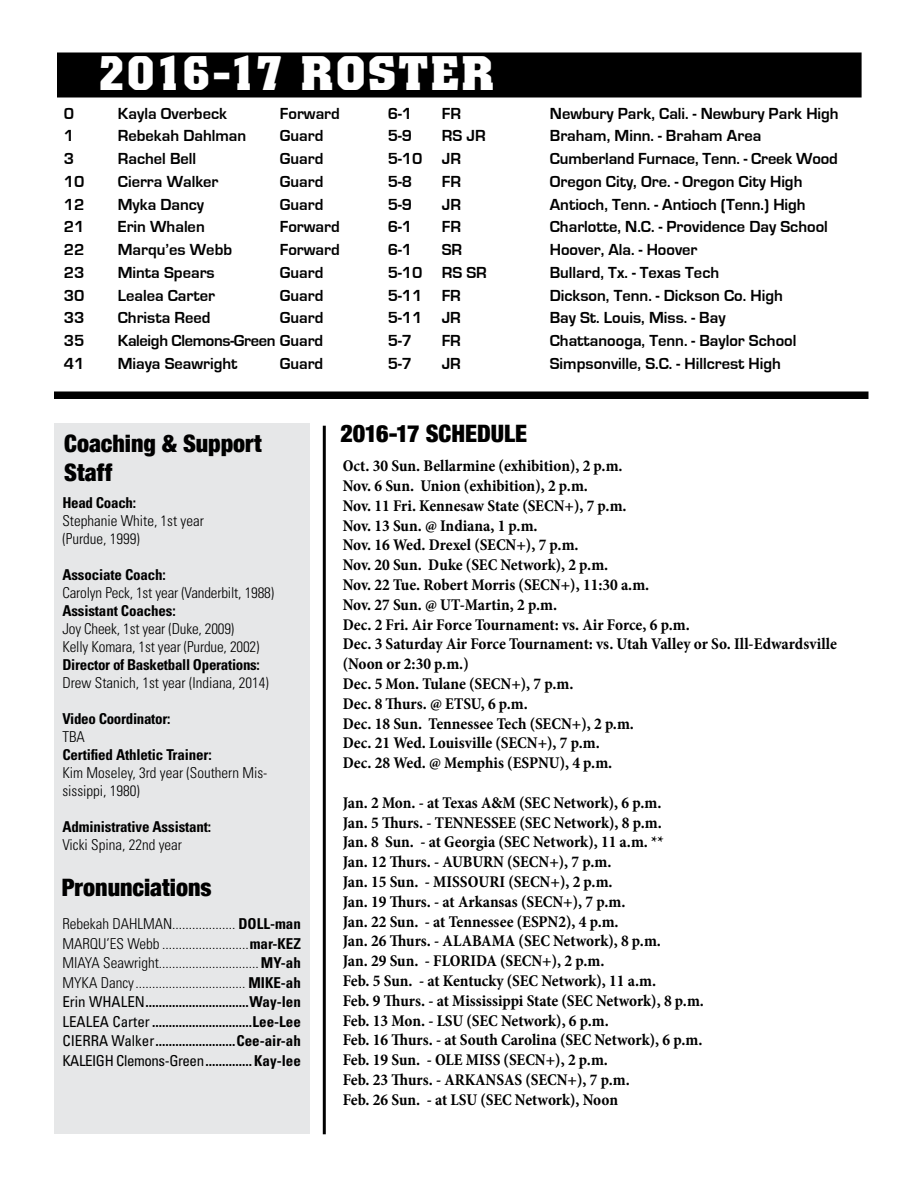
<style>
.page{position:relative;width:918px;height:1188px;background:#fff}
.page>*{position:absolute;margin:0;border:0;box-sizing:border-box;transform-origin:0 0}
.t1{font:700 48px "Colossalis";letter-spacing:.05em;color:#fff}
.t2{font:900 condensed 24px/28.8px "Helvetica Neue";color:#000}
.t3{font:700 condensed 16.5px/19.8px "Minion Pro";color:#000}
.t4{font:700 16.5px "Eurostile";color:#000}
.t5{font:700 16.5px "Eurostile";letter-spacing:-.02em;color:#000}
.t6{font:300 condensed 15px/19.5px "Univers";color:#000}
.t7{font:700 condensed 15px "Univers";letter-spacing:-.01em;color:#000}
.s1{font-weight:700}
.s2{font-weight:400}
</style>
<div class="page">
<div style="left:54px;top:423px;width:256px;height:711px;background:#e6e7e8"></div>
<div style="left:57px;top:52px;width:805px;height:46px;background:#000"></div>
<hr style="left:323px;top:426px;width:3px;height:708px;background:#000">
<div style="left:54px;top:391px;width:814px;height:8px;background:#000"></div>
<h1 class="t1" style="left:98px;top:45px;width:398px">2016-17 ROSTER</h1>
<p class="t4" style="left:64px;top:104px;width:12px">0</p>
<p class="t4" style="left:118px;top:104px;width:111px">Kayla Overbeck</p>
<p class="t4" style="left:280px;top:104px;width:61px">Forward</p>
<p class="t4" style="left:388px;top:104px;width:26px">6-1</p>
<p class="t4" style="left:442px;top:104px;width:21px">FR</p>
<p class="t4" style="left:550px;top:104px;width:290px">Newbury Park, Cali. - Newbury Park High</p>
<p class="t4" style="left:64px;top:127px;width:12px">1</p>
<p class="t4" style="left:118px;top:127px;width:130px">Rebekah Dahlman</p>
<p class="t4" style="left:280px;top:127px;width:45px">Guard</p>
<p class="t4" style="left:388px;top:127px;width:26px">5-9</p>
<p class="t4" style="left:442px;top:127px;width:45px">RS JR</p>
<p class="t4" style="left:550px;top:127px;width:213px">Braham, Minn. - Braham Area</p>
<p class="t4" style="left:64px;top:150px;width:12px">3</p>
<p class="t4" style="left:118px;top:150px;width:80px">Rachel Bell</p>
<p class="t4" style="left:280px;top:150px;width:45px">Guard</p>
<p class="t4" style="left:388px;top:150px;width:75px">5-10 JR</p>
<p class="t4" style="left:550px;top:150px;width:290px">Cumberland Furnace, Tenn. - Creek Wood</p>
<p class="t4" style="left:64px;top:172px;width:22px">10</p>
<p class="t4" style="left:118px;top:172px;width:102px">Cierra Walker</p>
<p class="t4" style="left:280px;top:172px;width:45px">Guard</p>
<p class="t4" style="left:388px;top:172px;width:26px">5-8</p>
<p class="t4" style="left:442px;top:172px;width:21px">FR</p>
<p class="t4" style="left:550px;top:172px;width:254px">Oregon City, Ore. - Oregon City High</p>
<p class="t4" style="left:64px;top:195px;width:22px">12</p>
<p class="t4" style="left:118px;top:195px;width:88px">Myka Dancy</p>
<p class="t4" style="left:280px;top:195px;width:45px">Guard</p>
<p class="t4" style="left:388px;top:195px;width:26px">5-9</p>
<p class="t4" style="left:442px;top:195px;width:21px">JR</p>
<p class="t4" style="left:550px;top:195px;width:257px">Antioch, Tenn. - Antioch (Tenn.) High</p>
<p class="t4" style="left:64px;top:218px;width:22px">21</p>
<p class="t4" style="left:118px;top:218px;width:88px">Erin Whalen</p>
<p class="t4" style="left:280px;top:218px;width:61px">Forward</p>
<p class="t4" style="left:388px;top:218px;width:26px">6-1</p>
<p class="t4" style="left:442px;top:218px;width:21px">FR</p>
<p class="t4" style="left:550px;top:218px;width:280px">Charlotte, N.C. - Providence Day School</p>
<p class="t4" style="left:64px;top:241px;width:22px">22</p>
<p class="t4" style="left:118px;top:241px;width:116px">Marqu’es Webb</p>
<p class="t4" style="left:280px;top:241px;width:61px">Forward</p>
<p class="t4" style="left:388px;top:241px;width:26px">6-1</p>
<p class="t4" style="left:442px;top:241px;width:22px">SR</p>
<p class="t4" style="left:550px;top:241px;width:149px">Hoover, Ala. - Hoover</p>
<p class="t4" style="left:64px;top:263px;width:22px">23</p>
<p class="t4" style="left:118px;top:263px;width:99px">Minta Spears</p>
<p class="t4" style="left:280px;top:263px;width:45px">Guard</p>
<p class="t4" style="left:388px;top:263px;width:101px">5-10 RS SR</p>
<p class="t4" style="left:550px;top:263px;width:171px">Bullard, Tx. - Texas Tech</p>
<p class="t4" style="left:64px;top:286px;width:22px">30</p>
<p class="t4" style="left:118px;top:286px;width:99px">Lealea Carter</p>
<p class="t4" style="left:280px;top:286px;width:45px">Guard</p>
<p class="t4" style="left:388px;top:286px;width:75px">5-11 FR</p>
<p class="t4" style="left:550px;top:286px;width:235px">Dickson, Tenn. - Dickson Co. High</p>
<p class="t4" style="left:64px;top:309px;width:22px">33</p>
<p class="t4" style="left:118px;top:309px;width:94px">Christa Reed</p>
<p class="t4" style="left:280px;top:309px;width:45px">Guard</p>
<p class="t4" style="left:388px;top:309px;width:75px">5-11 JR</p>
<p class="t4" style="left:550px;top:309px;width:177px">Bay St. Louis, Miss. - Bay</p>
<p class="t4" style="left:64px;top:332px;width:22px">35</p>
<p class="t5" style="left:118px;top:332px;width:207px">Kaleigh Clemons-Green Guard</p>
<p class="t4" style="left:388px;top:332px;width:26px">5-7</p>
<p class="t4" style="left:442px;top:332px;width:21px">FR</p>
<p class="t4" style="left:550px;top:332px;width:248px">Chattanooga, Tenn. - Baylor School</p>
<p class="t4" style="left:64px;top:354px;width:22px">41</p>
<p class="t4" style="left:118px;top:354px;width:121px">Miaya Seawright</p>
<p class="t4" style="left:280px;top:354px;width:45px">Guard</p>
<p class="t4" style="left:388px;top:354px;width:26px">5-7</p>
<p class="t4" style="left:442px;top:354px;width:21px">JR</p>
<p class="t4" style="left:550px;top:354px;width:233px">Simpsonville, S.C. - Hillcrest High</p>
<h2 class="t2" style="left:64px;top:428px;width:199px">Coaching &amp; Support<br>Staff</h2>
<p class="t7" style="left:62px;top:494px;width:75px">Head Coach:</p>
<p class="t6" style="left:62px;top:512px;width:143px;line-height:18px">Stephanie White, 1st year (Purdue, 1999)</p>
<p class="t7" style="left:62px;top:566px;width:105px">Associate Coach:</p>
<p class="t6" style="left:62px;top:583px;width:213px">Carolyn Peck, 1st year (Vanderbilt, 1988)</p>
<p class="t7" style="left:62px;top:602px;width:115px">Assistant Coaches:</p>
<p class="t6" style="left:62px;top:620px;width:198px;line-height:18px">Joy Cheek, 1st year (Duke, 2009)<br>Kelly Komara, 1st year (Purdue, 2002)</p>
<p class="t7" style="left:62px;top:656px;width:199px">Director of Basketball Operations:</p>
<p class="t6" style="left:62px;top:673px;width:208px">Drew Stanich, 1st year (Indiana, 2014)</p>
<p class="t7" style="left:62px;top:710px;width:109px">Video Coordinator:</p>
<p class="t6" style="left:62px;top:727px;width:24px">TBA</p>
<p class="t7" style="left:62px;top:746px;width:151px">Certified Athletic Trainer:</p>
<p class="t6" style="left:62px;top:764px;width:207px;line-height:18px">Kim Moseley, 3rd year (Southern Mis&shy;sissippi, 1980)</p>
<p class="t7" style="left:62px;top:818px;width:150px">Administrative Assistant:</p>
<p class="t6" style="left:62px;top:835px;width:121px">Vicki Spina, 22nd year</p>
<h2 class="t2" style="left:62px;top:872px;width:151px">Pronunciations</h2>
<p class="t6" style="left:62px;top:914px;width:240px;text-align:justify">Rebekah DAHLMAN................... <span class="s1">DOLL-man </span>MARQU’ES Webb ..........................<span class="s1">mar-KEZ </span>MIAYA Seawright..............................<span class="s1">MY-ah </span>MYKA Dancy................................. <span class="s1">MIKE-ah </span><span class="s2">Erin WHALEN</span><span class="s1">...............................Way-len </span><span class="s2">LEALEA Carter</span> <span class="s1">..............................Lee-Lee </span><span class="s2">CIERRA Walker</span><span class="s1">........................Cee-air-ah </span><span class="s2">KALEIGH Clemons-Green</span><span class="s1">..............Kay-lee</span></p>
<h2 class="t2" style="left:340px;top:418px;width:188px">2016-17 SCHEDULE</h2>
<p class="t3" style="left:343px;top:456px;width:496px">Oct. 30 Sun. Bellarmine (exhibition), 2 p.m.<br>Nov. 6 Sun. Union (exhibition), 2 p.m.<br>Nov. 11 Fri. Kennesaw State (SECN+), 7 p.m.<br>Nov. 13 Sun. @ Indiana, 1 p.m.<br>Nov. 16 Wed. Drexel (SECN+), 7 p.m.<br>Nov. 20 Sun. Duke (SEC Network), 2 p.m.<br>Nov. 22 Tue. Robert Morris (SECN+), 11:30 a.m.<br>Nov. 27 Sun. @ UT-Martin, 2 p.m.<br>Dec. 2 Fri. Air Force Tournament: vs. Air Force, 6 p.m.<br>Dec. 3 Saturday Air Force Tournament: vs. Utah Valley or So. Ill-Edwardsville (Noon or 2:30 p.m.)<br>Dec. 5 Mon. Tulane (SECN+), 7 p.m.<br>Dec. 8 Thurs. @ ETSU, 6 p.m.<br>Dec. 18 Sun. Tennessee Tech (SECN+), 2 p.m.<br>Dec. 21 Wed. Louisville (SECN+), 7 p.m.<br>Dec. 28 Wed. @ Memphis (ESPNU), 4 p.m.</p>
<p class="t3" style="left:343px;top:793px;width:363px">Jan. 2 Mon. - at Texas A&amp;M (SEC Network), 6 p.m.<br>Jan. 5 Thurs. - TENNESSEE (SEC Network), 8 p.m.<br>Jan. 8 Sun. - at Georgia (SEC Network), 11 a.m. **<br>Jan. 12 Thurs. - AUBURN (SECN+), 7 p.m.<br>Jan. 15 Sun. - MISSOURI (SECN+), 2 p.m.<br>Jan. 19 Thurs. - at Arkansas (SECN+), 7 p.m.<br>Jan. 22 Sun. - at Tennessee (ESPN2), 4 p.m.<br>Jan. 26 Thurs. - ALABAMA (SEC Network), 8 p.m.<br>Jan. 29 Sun. - FLORIDA (SECN+), 2 p.m.<br>Feb. 5 Sun. - at Kentucky (SEC Network), 11 a.m.<br>Feb. 9 Thurs. - at Mississippi State (SEC Network), 8 p.m.<br>Feb. 13 Mon. - LSU (SEC Network), 6 p.m.<br>Feb. 16 Thurs. - at South Carolina (SEC Network), 6 p.m.<br>Feb. 19 Sun. - OLE MISS (SECN+), 2 p.m.<br>Feb. 23 Thurs. - ARKANSAS (SECN+), 7 p.m.<br>Feb. 26 Sun. - at LSU (SEC Network), Noon</p>
</div>
